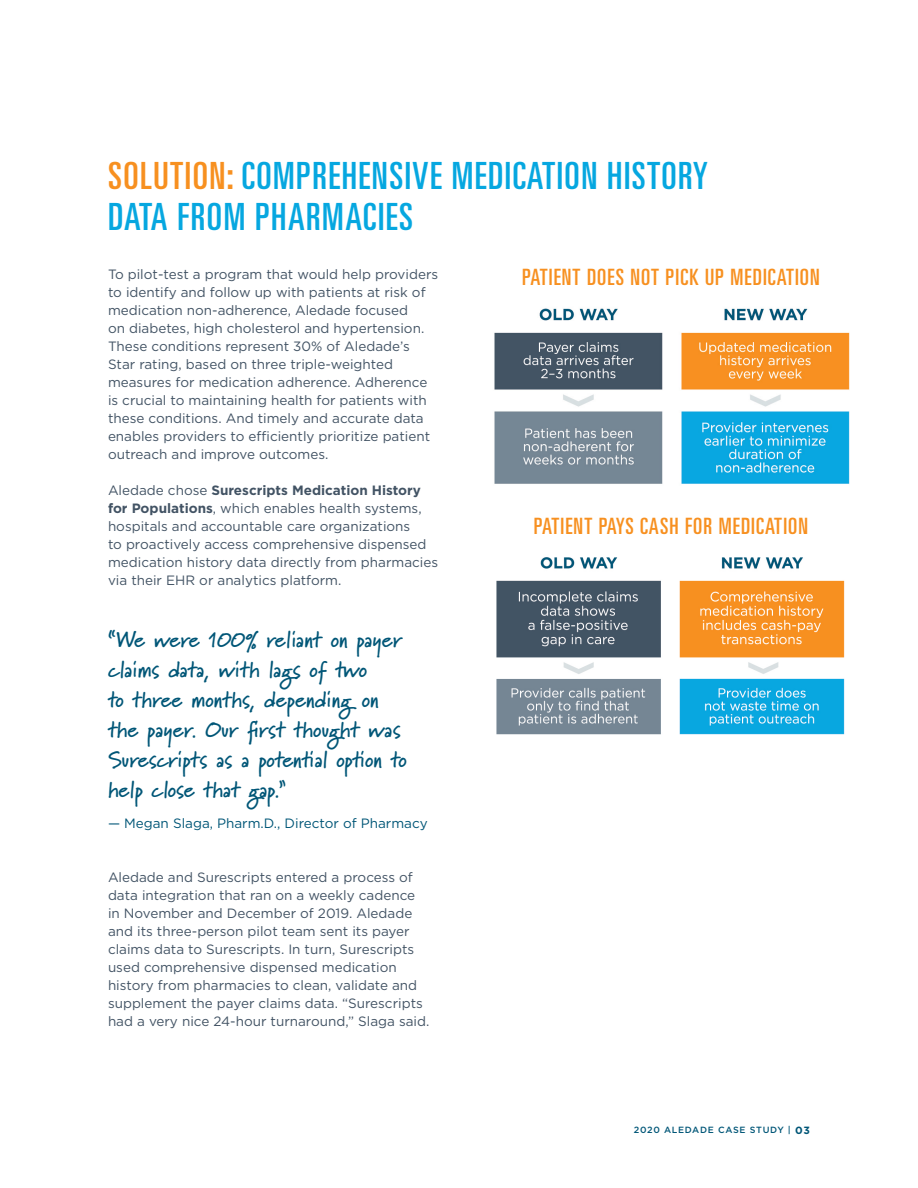
<style>
.page{position:relative;width:918px;height:1188px;background:#fff}
.page>*{position:absolute;margin:0;border:0;box-sizing:border-box;transform-origin:0 0}
.t1{font:ultra-condensed 37.5px/40.5px "Univers LT Std";letter-spacing:.04em;color:#06a7e0}
.t2{font:700 22.5px/30px "Marydale";color:#005677}
.t3{font:ultra-condensed 22.5px "Univers LT Std";letter-spacing:.05em;color:#f79020}
.t4{font:13.5px/18px "Gotham";color:#425364}
.t5{font:13.5px "Gotham";color:#005677}
.t6{font:500 9px "Gotham";letter-spacing:.08em;color:#005677}
.s1{color:#f79020}
.s2{font-weight:700}
.s3{font-weight:700;font-size:10.5px}
</style>
<div class="page">
<img style="left:494px;top:308px;width:356px;height:176px">
<img style="left:496px;top:557px;width:349px;height:178px">
<h1 class="t1" style="left:108px;top:155px;width:601px"><span class="s1">SOLUTION:</span> COMPREHENSIVE MEDICATION HISTORY<br>DATA FROM PHARMACIES</h1>
<h2 class="t3" style="left:522px;top:264px;width:299px">PATIENT DOES NOT PICK UP MEDICATION</h2>
<p class="t4" style="left:108px;top:265px;width:332px">To pilot-test a program that would help providers to identify and follow up with patients at risk of medication non-adherence, Aledade focused<br>on diabetes, high cholesterol and hypertension.<br>These conditions represent 30% of Aledade’s Star rating, based on three triple-weighted measures for medication adherence. Adherence is crucial to maintaining health for patients with these conditions. And timely and accurate data enables providers to efficiently prioritize patient outreach and improve outcomes.</p>
<p class="t4" style="left:108px;top:481px;width:332px">Aledade chose <span class="s2">Surescripts Medication History for Populations</span>, which enables health systems, hospitals and accountable care organizations<br>to proactively access comprehensive dispensed medication history data directly from pharmacies via their EHR or analytics platform.</p>
<h2 class="t3" style="left:534px;top:513px;width:276px">PATIENT PAYS CASH FOR MEDICATION</h2>
<h2 class="t2" style="left:108px;top:624px;width:300px">“We were 100% reliant on payer claims data, with lags of two<br>to three months, depending on the payer. Our first thought was<br>Surescripts as a potential option to help close that gap.”</h2>
<p class="t5" style="left:108px;top:815px;width:321px">— Megan Slaga, Pharm.D., Director of Pharmacy</p>
<p class="t4" style="left:108px;top:868px;width:323px">Aledade and Surescripts entered a process of data integration that ran on a weekly cadence in November and December of 2019. Aledade and its three-person pilot team sent its payer claims data to Surescripts. In turn, Surescripts used comprehensive dispensed medication history from pharmacies to clean, validate and supplement the payer claims data. “Surescripts had a very nice 24-hour turnaround,” Slaga said.</p>
<p class="t6" style="left:634px;top:1124px;width:178px">2020 ALEDADE CASE STUDY | <span class="s3">03</span></p>
</div>
